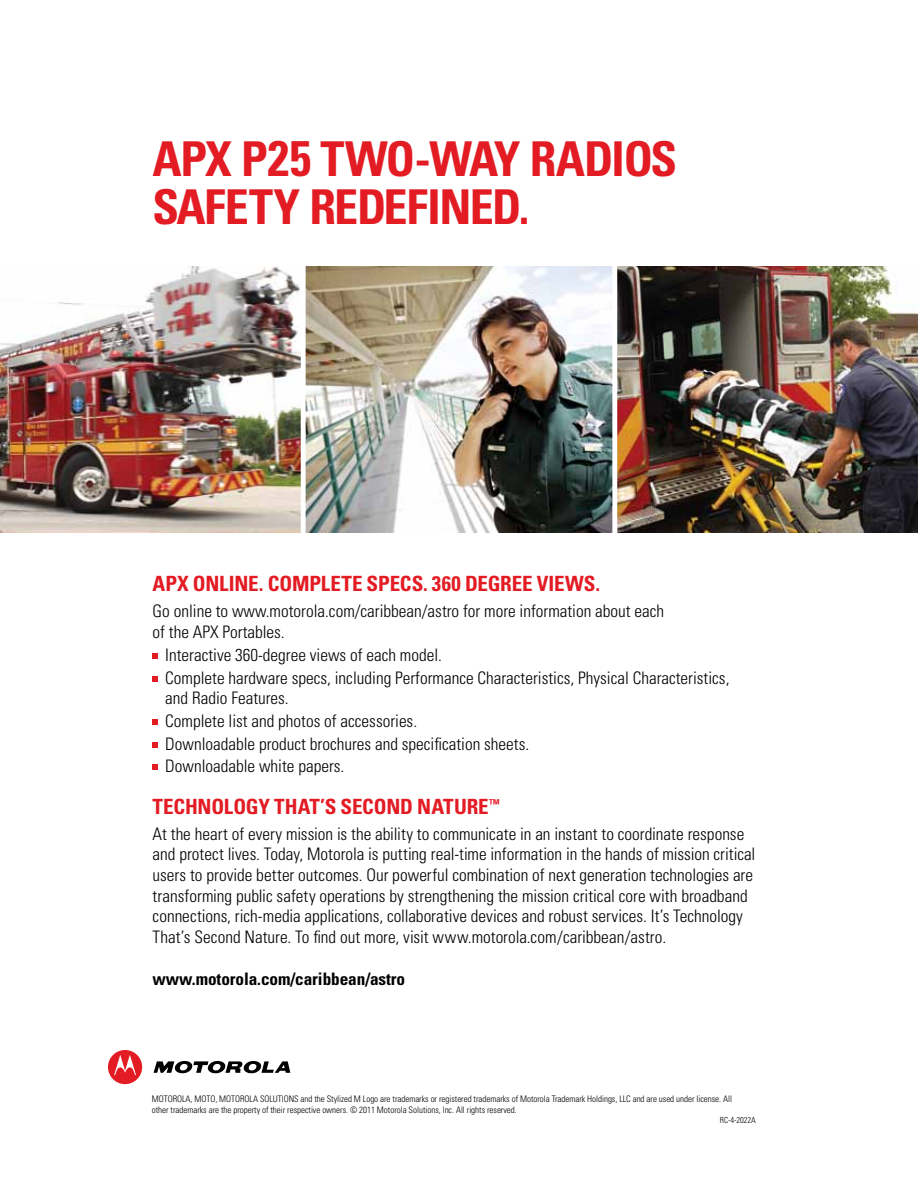
<style>
.page{position:relative;width:918px;height:1188px;background:#fff}
.page>*{position:absolute;margin:0;border:0;box-sizing:border-box;transform-origin:0 0}
.t1{font:700 condensed 48px/48px "Univers";letter-spacing:-.04em;color:#e31b23}
.t2{font:700 condensed 21px "Univers";letter-spacing:-.005em;color:#e31b23}
.t3{font:300 condensed 17.25px/20.7px "Univers";color:#000}
.t4{font:700 condensed 17.25px "Univers";letter-spacing:-.005em;color:#000}
.t5{font:700 condensed 12.3px "Univers";color:#e31b23}
.t6{font:300 condensed 9px/10.8px "Univers";letter-spacing:-.005em;color:#000}
.t7{font:300 condensed 8.4px "Univers";letter-spacing:-.005em;color:#000}
.s1{font-size:49.95px}
</style>
<div class="page">
<img style="left:0;top:267px;width:918px;height:266px">
<svg style="left:153px;top:654px;width:5px;height:5px"></svg>
<svg style="left:153px;top:676px;width:5px;height:5px"></svg>
<svg style="left:153px;top:720px;width:5px;height:5px"></svg>
<svg style="left:153px;top:742px;width:5px;height:5px"></svg>
<svg style="left:153px;top:765px;width:5px;height:5px"></svg>
<svg style="left:108px;top:1050px;width:34px;height:34px"></svg>
<svg style="left:154px;top:1061px;width:136px;height:13px"></svg>
<div style="left:301px;top:261px;width:5px;height:274px;background:#fff"></div>
<div style="left:612px;top:261px;width:5px;height:275px;background:#fff"></div>
<h1 class="t1" style="left:153px;top:135px;width:429px">APX P<span class="s1">25</span> TWO -WAY RADIOS<br>SAFETY</h1>
<h1 class="t1" style="left:310px;top:183px;width:49px">REDEFINED</h1>
<h1 class="t1" style="left:519px;top:183px;width:12px">.</h1>
<p class="t2" style="left:153px;top:571px;width:449px">APX ONLINE. COMPLETE SPECS. 360 DEGREE VIEWS.</p>
<p class="t3" style="left:153px;top:601px;width:513px">Go online to www.motorola.com/caribbean/astro for more information about each of the APX Portables.</p>
<p class="t3" style="left:165px;top:644px;width:566px;line-height:22.6px">Interactive 360-degree views of each model.<br>Complete hardware specs, including Performance Characteristics, Physical Characteristics,</p>
<p class="t3" style="left:165px;top:687px;width:365px;line-height:22.6px">and Radio Features.<br>Complete list and photos of accessories.<br>Downloadable product brochures and specification sheets.<br>Downloadable white papers.</p>
<p class="t2" style="left:153px;top:793px;width:24px">TECHNOLO</p>
<p class="t2" style="left:246px;top:793px;width:119px">GY THAT’S SECOND</p>
<p class="t2" style="left:417px;top:793px;width:27px">NATURE</p>
<p class="t5" style="left:489px;top:796px;width:12px">™</p>
<p class="t3" style="left:153px;top:823px;width:604px">At the heart of every mission is the ability to communicate in an instant to coordinate response and protect lives. Today, Motorola is putting real-time information in the hands of mission critical users to provide better outcomes. Our powerful combination of next generation technologies are transforming public safety operations by strengthening the mission critical core with broadband connections, rich-media applications, collaborative devices and robust services. It’s Technology That’s Second Nature. To find out more, visit www.motorola.com/caribbean/astro.</p>
<p class="t4" style="left:153px;top:968px;width:254px">WWW.MOTOROLA.COM/CARIBBEAN/ASTRO</p>
<p class="t6" style="left:152px;top:1094px;width:582px">MOTOROLA, MOTO, MOTOROLA SOLUTIONS and the Stylized M Logo are trademarks or registered trademarks of Motorola Trademark Holdings, LLC and are used under license. All other trademarks are the property of their respective owners. © 2011 Motorola Solutions, Inc. All rights reserved.</p>
<p class="t7" style="left:720px;top:1115px;width:38px">RC-4-2022A</p>
</div>
